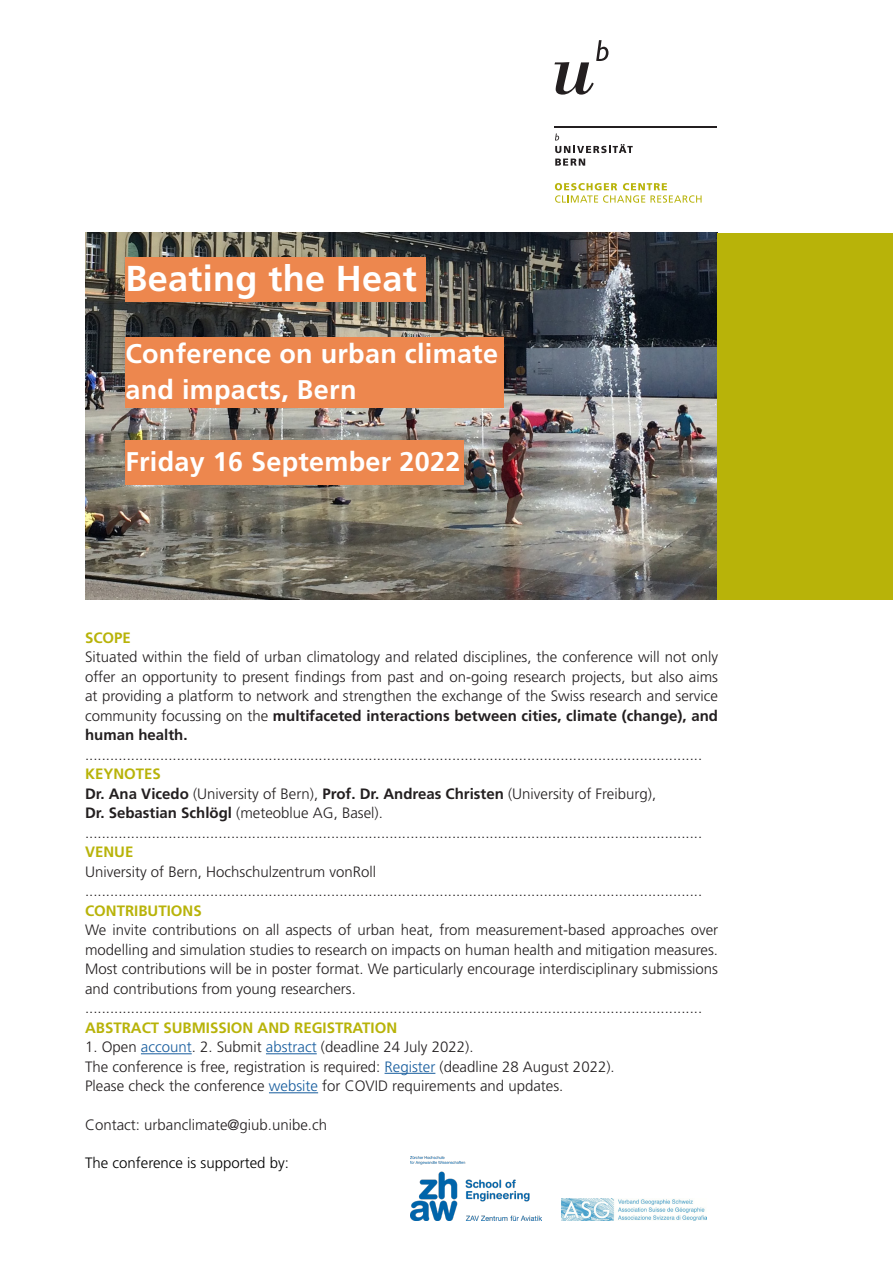
<style>
.page{position:relative;width:893px;height:1263px;background:#fff}
.page>*{position:absolute;margin:0;border:0;box-sizing:border-box;transform-origin:0 0}
.t1{font:700 36px "Frutiger LT Pro";letter-spacing:.01em;color:#fff}
.t2{font:700 27px/36px "Frutiger LT Pro";letter-spacing:.01em;color:#fff}
.t3{font:300 15px/19.5px "Frutiger LT Pro";color:#231f20}
.t4{font:700 15px "Frutiger LT Pro";color:#b8b309}
.t5{font:300 15px "Frutiger LT Pro";color:#000}
.s1{font-weight:700}
.s2{font-weight:700;color:#b8b309}
.s3{color:#175d9e}
</style>
<div class="page">
<img style="left:85px;top:232px;width:633px;height:368px">
<svg style="left:554px;top:40px;width:54px;height:55px"></svg>
<hr style="left:555px;top:126px;width:162px;height:2px;background:#231f20">
<svg style="left:555px;top:133px;width:78px;height:20px"></svg>
<svg style="left:555px;top:159px;width:30px;height:7px"></svg>
<svg style="left:555px;top:183px;width:147px;height:20px"></svg>
<hr style="left:141px;top:1053px;width:51px;height:1px;background:#175d9e">
<hr style="left:266px;top:1053px;width:51px;height:1px;background:#175d9e">
<hr style="left:385px;top:1073px;width:50px;height:1px;background:#175d9e">
<hr style="left:269px;top:1092px;width:49px;height:1px;background:#175d9e">
<div style="left:718px;top:233px;width:175px;height:367px;background:#b8b309"></div>
<div style="left:125px;top:257px;width:301px;height:45px;background:#ed874e"></div>
<div style="left:125px;top:440px;width:338px;height:45px;background:#ed874e"></div>
<div style="left:125px;top:337px;width:379px;height:70px;background:#ed874e"></div>
<img style="left:410px;top:1156px;width:132px;height:65px">
<img style="left:562px;top:1198px;width:144px;height:23px">
<h1 class="t1" style="left:125px;top:257px;width:293px">Beating the Heat</h1>
<h2 class="t2" style="left:125px;top:335px;width:374px">Conference on urban climate and impacts, Bern</h2>
<h2 class="t2" style="left:125px;top:443px;width:336px">Friday 16 September 2022</h2>
<p class="t4" style="left:85px;top:629px;width:47px">SCOPE</p>
<p class="t3" style="left:85px;top:647px;width:635px;text-align:justify">Situated within the field of urban climatology and related disciplines, the conference will not only offer an opportunity to present findings from past and on-going research projects, but also aims at providing a platform to network and strengthen the exchange of the Swiss research and service community focussing on the <span class="s1">multifaceted interactions between cities, climate (change), and human health.</span></p>
<p class="t3" style="left:85px;top:745px;width:619px">....................................................................................................................................................</p>
<p class="t3" style="left:85px;top:764px;width:619px"><span class="s2">KEYNOTES<br></span><span class="s1">Dr. Ana Vicedo</span> (University of Bern), <span class="s1">Prof. Dr. Andreas Christen</span> (University of Freiburg),<br><span class="s1">Dr. Sebastian Schlögl</span> (meteoblue AG, Basel). ....................................................................................................................................................</p>
<p class="t4" style="left:85px;top:843px;width:50px">VENUE</p>
<p class="t3" style="left:85px;top:862px;width:619px">University of Bern, Hochschulzentrum vonRoll ....................................................................................................................................................</p>
<p class="t4" style="left:85px;top:902px;width:118px">CONTRIBUTIONS</p>
<p class="t3" style="left:85px;top:920px;width:635px">We invite contributions on all aspects of urban heat, from measurement-based approaches over modelling and simulation studies to research on impacts on human health and mitigation measures.<br>Most contributions will be in poster format. We particularly encourage interdisciplinary submissions and contributions from young researchers. ....................................................................................................................................................</p>
<p class="t4" style="left:85px;top:1019px;width:314px">ABSTRACT SUBMISSION AND REGISTRATION</p>
<p class="t3" style="left:85px;top:1037px;width:531px">1. Open <span class="s3">account</span>. 2. Submit <span class="s3">abstract</span> (deadline 24 July 2022).<br>The conference is free, registration is required: <span class="s3">Register</span> (deadline 28 August 2022).<br>Please check the conference <span class="s3">website</span> for COVID requirements and updates.</p>
<p class="t3" style="left:85px;top:1115px;width:244px">Contact: urbanclimate@giub.unibe.ch</p>
<p class="t5" style="left:85px;top:1154px;width:205px">The conference is supported by:</p>
</div>
